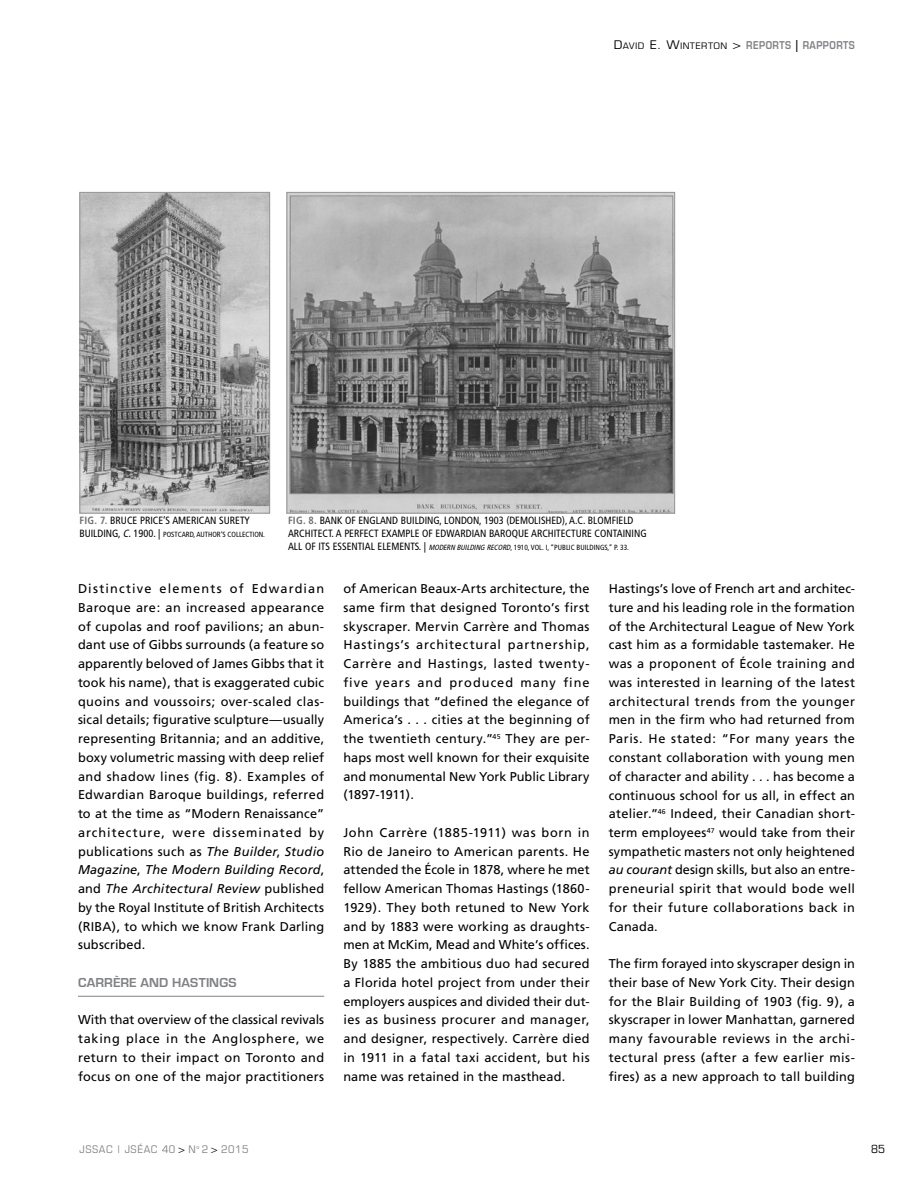
<style>
.page{position:relative;width:918px;height:1188px;background:#fff}
.page>*{position:absolute;margin:0;border:0;box-sizing:border-box;transform-origin:0 0}
.t1{font:700 13.5px "Eurostile";letter-spacing:.015em;color:#808285}
.t2{font:12.75px/18.8px "Frutiger";letter-spacing:.015em;color:#000;text-align:justify}
.t3{font:condensed 11.25px "Eurostile";color:#000;scale:1.1 1}
.t4{font:condensed 10.5px/12.8px "Frutiger";color:#000}
.t5{font:600 10.5px "Eurostile";letter-spacing:.05em;color:#808285;scale:.85 1}
.t6{font:condensed 10.5px "Eurostile";letter-spacing:.05em;color:#808285;scale:1.1 1}
.t7{font:condensed 7.5px "Frutiger";color:#000}
.s1{font-weight:400;font-stretch:condensed;font-size:12px;color:#000}
.s2{font-weight:400;font-stretch:condensed;font-size:9px;color:#000}
.s3{font-size:12px;color:#000}
.s4{font-weight:700;color:#6d6e71}
.s5{font-size:10.5px}
.s6{font-style:italic;font-size:10.5px}
.s7{font-style:italic}
.s8{color:#000}
</style>
<div class="page">
<hr style="left:78px;top:996px;width:246px;height:1px;background:#808285">
<img style="left:82px;top:194px;width:186px;height:318px">
<div style="left:80px;top:192px;width:190px;height:322px;border:1px solid #939598"></div>
<img style="left:289px;top:194px;width:384px;height:318px">
<div style="left:287px;top:192px;width:388px;height:322px;border:1px solid #939598"></div>
<p class="t5" style="left:614px;top:38px;width:285px"><span class="s1">D</span><span class="s2">AVID</span> <span class="s1">E. W</span><span class="s2">INTERTON</span> <span class="s1">&gt;</span> REPORTS <span class="s3">|</span> RAPPORTS</p>
<p class="t4" style="left:80px;top:514px;width:172px"><span class="s4">FIG. 7.</span> BRUCE PRICE’S AMERICAN SURETY</p>
<p class="t7" style="left:80px;top:530px;width:187px"><span class="s5">BUILDING,</span> <span class="s6">C.</span><span class="s5">1900. |</span> POSTCARD, AUTHOR’S COLLECTION.</p>
<p class="t4" style="left:288px;top:514px;width:360px"><span class="s4">FIG. 8.</span> BANK OF ENGLAND BUILDING, LONDON, 1903 (DEMOLISHED), A.C. BLOMFIELD<br>ARCHITECT. A PERFECT EXAMPLE OF EDWARDIAN BAROQUE ARCHITECTURE CONTAINING</p>
<p class="t7" style="left:288px;top:543px;width:343px"><span class="s5">ALL OF ITS ESSENTIAL ELEMENTS. |</span> <span class="s7">MODERN BUILDING RECORD</span>, 1910, VOL. I, “PUBLIC BUILDINGS,” P. 33.</p>
<p class="t2" style="left:78px;top:579px;width:248px">Distinctive elements of Edwardian Baroque are: an increased appearance of cupolas and roof pavilions; an abun&shy;dant use of Gibbs surrounds (a feature so apparently beloved of James Gibbs that it took his name), that is exaggerated cubic quoins and voussoirs; over-scaled clas&shy;sical details; figurative sculpture—usually representing Britannia; and an additive, boxy volumetric massing with deep relief and shadow lines (fig. 8). Examples of Edwardian Baroque buildings, referred to at the time as “Modern Renaissance” architecture, were disseminated by publications such as <span class="s7">The Builder</span>, <span class="s7">Studio Magazine</span>, <span class="s7">The Modern Building Record</span>, and <span class="s7">The Architectural Review</span> published by the Royal Institute of British Architects (RIBA), to which we know Frank Darling subscribed.</p>
<p class="t1" style="left:78px;top:973px;width:160px">CARRÈRE AND HASTINGS</p>
<p class="t2" style="left:78px;top:1010px;width:248px">With that overview of the classical revivals taking place in the Anglosphere, we return to their impact on Toronto and focus on one of the major practitioners</p>
<p class="t2" style="left:343px;top:579px;width:248px">of American Beaux-Arts architecture, the same firm that designed Toronto’s first skyscraper. Mervin Carrère and Thomas Hastings’s architectural partnership, Carrère and Hastings, lasted twenty&shy;five years and produced many fine buildings that “defined the elegance of America’s . . . cities at the beginning of the twentieth century.”<sup>45</sup> They are per&shy;haps most well known for their exquisite and monumental New York Public Library (1897-1911).</p>
<p class="t2" style="left:343px;top:823px;width:248px">John Carrère (1885-1911) was born in Rio de Janeiro to American parents. He attended the École in 1878, where he met fellow American Thomas Hastings (1860- 1929). They both retuned to New York and by 1883 were working as draughts&shy;men at McKim, Mead and White’s offices.<br>By 1885 the ambitious duo had secured a Florida hotel project from under their employers auspices and divided their dut&shy;ies as business procurer and manager, and designer, respectively. Carrère died in 1911 in a fatal taxi accident, but his name was retained in the masthead.</p>
<p class="t2" style="left:609px;top:579px;width:248px">Hastings’s love of French art and architec&shy;ture and his leading role in the formation of the Architectural League of New York cast him as a formidable tastemaker. He was a proponent of École training and was interested in learning of the latest architectural trends from the younger men in the firm who had returned from Paris. He stated: “For many years the constant collaboration with young men of character and ability . . . has become a continuous school for us all, in effect an atelier.”<sup>46</sup> Indeed, their Canadian short&shy;term employees<sup>47</sup> would take from their sympathetic masters not only heightened <span class="s7">au courant</span> design skills, but also an entre&shy;preneurial spirit that would bode well for their future collaborations back in Canada.</p>
<p class="t2" style="left:609px;top:954px;width:248px">The firm forayed into skyscraper design in their base of New York City. Their design for the Blair Building of 1903 (fig. 9), a skyscraper in lower Manhattan, garnered many favourable reviews in the archi&shy;tectural press (after a few earlier mis&shy;fires) as a new approach to tall building</p>
<p class="t6" style="left:80px;top:1143px;width:155px">JSSAC | JSÉAC 40 <span class="s8">&gt;</span> N<sup>o</sup> 2 <span class="s8">&gt;</span> 2015</p>
<p class="t3" style="left:871px;top:1142px;width:14px">85</p>
</div>
